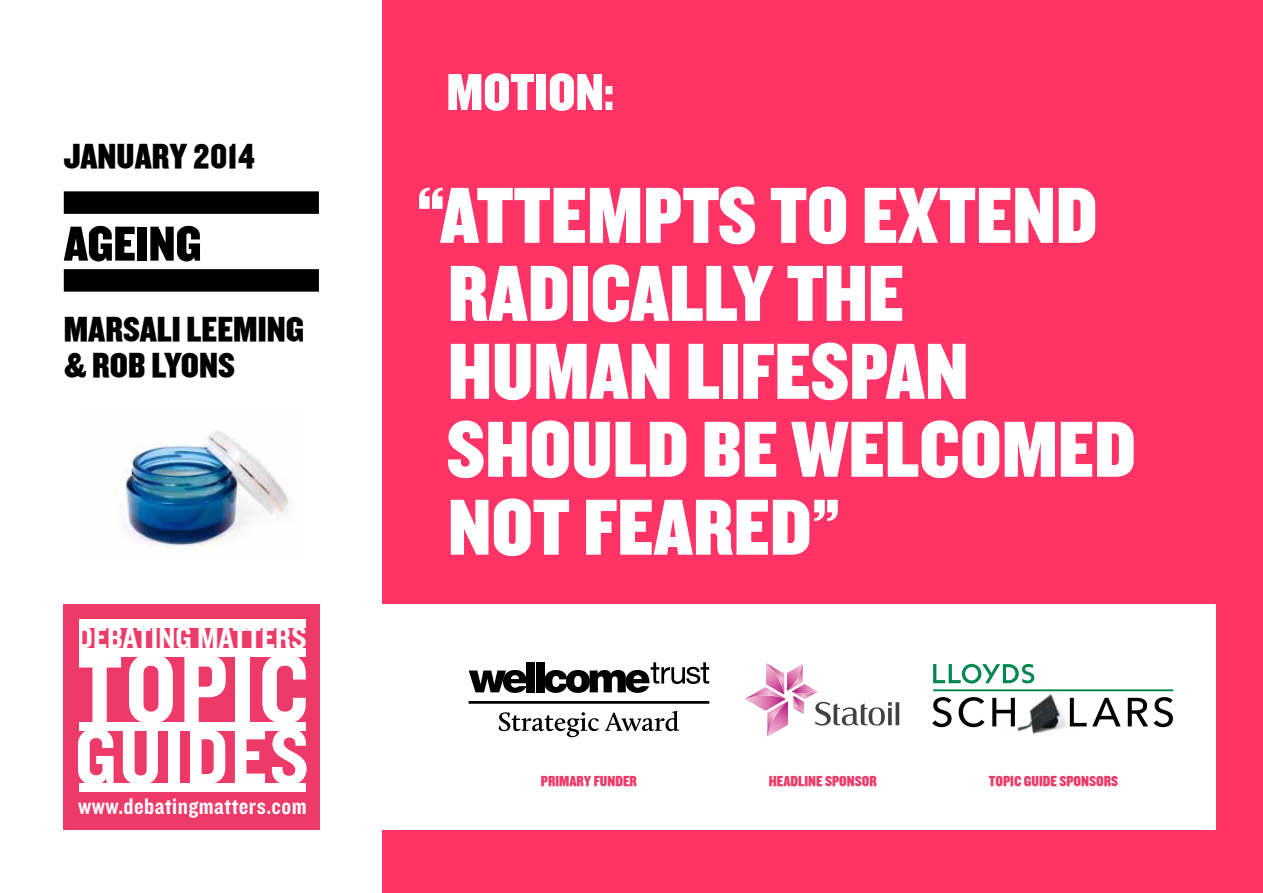
<style>
.page{position:relative;width:1263px;height:893px;background:#fff}
.page>*{position:absolute;margin:0;border:0;box-sizing:border-box;transform-origin:0 0}
.t1{font:100.2px "Knockout HTF50 Welterweight";letter-spacing:.025em;color:#fff}
.t2{font:99.75px "Knockout HTF50 Welterweight";letter-spacing:.025em;color:#fff}
.t3{font:82.5px "Knockout HTF70 Full Welterwt";color:#fff}
.t4{font:81.3px "Knockout HTF50 Welterweight";letter-spacing:.03em;color:#fff}
.t5{font:81px "Knockout HTF50 Welterweight";letter-spacing:.03em;color:#fff}
.t6{font:54px "Knockout HTF70 Full Welterwt";color:#fff}
.t7{font:51px "Knockout HTF70 Full Welterwt";color:#000}
.t8{font:36px "Knockout HTF70 Full Welterwt";color:#000}
.t9{font:31.35px "Knockout HTF50 Welterweight";color:#fff}
.t10{font:23.55px "Knockout HTF50 Welterweight";letter-spacing:.02em;color:#fff}
.t11{font:15px "Knockout HTF70 Full Welterwt";color:#ed3b69}
</style>
<div class="page">
<div style="left:383px;top:0;width:880px;height:893px;background:#f36"></div>
<div style="left:378px;top:604px;width:838px;height:225px;background:#fff"></div>
<div style="left:64px;top:604px;width:256px;height:225px;background:#ee3a68"></div>
<div style="left:78px;top:619px;width:228px;height:9px;background:#fff"></div>
<div style="left:78px;top:648px;width:227px;height:9px;background:#fff"></div>
<div style="left:78px;top:783px;width:227px;height:9px;background:#fff"></div>
<div style="left:78px;top:722px;width:227px;height:8px;background:#fff"></div>
<div style="left:526px;top:662px;width:8px;height:30px;background:#000"></div>
<div style="left:536px;top:662px;width:8px;height:30px;background:#000"></div>
<svg style="left:469px;top:670px;width:58px;height:23px"></svg>
<svg style="left:544px;top:662px;width:165px;height:31px"></svg>
<svg style="left:499px;top:712px;width:100px;height:25px"></svg>
<svg style="left:605px;top:711px;width:74px;height:20px"></svg>
<hr style="left:469px;top:701px;width:240px;height:2px;background:#000">
<svg style="left:745px;top:663px;width:154px;height:73px"></svg>
<img style="left:1010px;top:693px;width:66px;height:42px">
<svg style="left:933px;top:664px;width:101px;height:19px"></svg>
<svg style="left:932px;top:697px;width:19px;height:30px"></svg>
<svg style="left:958px;top:697px;width:27px;height:30px"></svg>
<svg style="left:992px;top:698px;width:23px;height:28px"></svg>
<svg style="left:1070px;top:698px;width:16px;height:28px"></svg>
<svg style="left:1092px;top:698px;width:29px;height:28px"></svg>
<svg style="left:1128px;top:697px;width:45px;height:30px"></svg>
<hr style="left:933px;top:689px;width:240px;height:2px;background:#00864f">
<div style="left:64px;top:191px;width:255px;height:23px;background:#000"></div>
<div style="left:64px;top:269px;width:255px;height:23px;background:#000"></div>
<img style="left:123px;top:431px;width:166px;height:116px">
<p class="t8" style="left:64px;top:137px;width:36px">JANUARY</p>
<p class="t8" style="left:193px;top:137px;width:63px">2014</p>
<p class="t7" style="left:64px;top:217px;width:139px">AGEING</p>
<p class="t8" style="left:64px;top:310px;width:140px">MARSALILEEMIN</p>
<p class="t8" style="left:286px;top:310px;width:20px">G</p>
<p class="t8" style="left:64px;top:346px;width:105px">&amp; RO B LYON</p>
<p class="t8" style="left:218px;top:346px;width:18px">S</p>
<p class="t9" style="left:77px;top:621px;width:231px">DEBATING MATTERS</p>
<p class="t1" style="left:77px;top:637px;width:233px">TOPIC</p>
<p class="t9" style="left:77px;top:644px;width:230px">DEBATING MATTERS</p>
<p class="t2" style="left:77px;top:659px;width:232px">TOPIC</p>
<p class="t5" style="left:75px;top:736px;width:235px">GUIDES</p>
<p class="t4" style="left:75px;top:714px;width:236px">GUIDES</p>
<p class="t10" style="left:78px;top:794px;width:230px">www.debatingmatters.com</p>
<p class="t6" style="left:446px;top:64px;width:169px">MOTION:</p>
<p class="t3" style="left:417px;top:172px;width:65px">“ATTEM</p>
<p class="t3" style="left:643px;top:172px;width:336px">PTS TO EXTEND</p>
<p class="t3" style="left:448px;top:250px;width:37px">RADICALLY</p>
<p class="t3" style="left:787px;top:250px;width:114px">THE</p>
<p class="t3" style="left:448px;top:328px;width:89px">HUMAN</p>
<p class="t3" style="left:686px;top:328px;width:242px">LIFESPAN</p>
<p class="t3" style="left:446px;top:406px;width:123px">SHOULD</p>
<p class="t3" style="left:702px;top:406px;width:189px">BE WELCOMED</p>
<p class="t3" style="left:448px;top:484px;width:209px">NOT FEARED</p>
<p class="t3" style="left:812px;top:484px;width:30px">”</p>
<p class="t11" style="left:541px;top:773px;width:98px">PRIMARY FUNDER</p>
<p class="t11" style="left:769px;top:773px;width:110px">HEADLINE SPONSOR</p>
<p class="t11" style="left:989px;top:773px;width:130px">TOPIC GUIDE SPONSORS</p>
</div>
